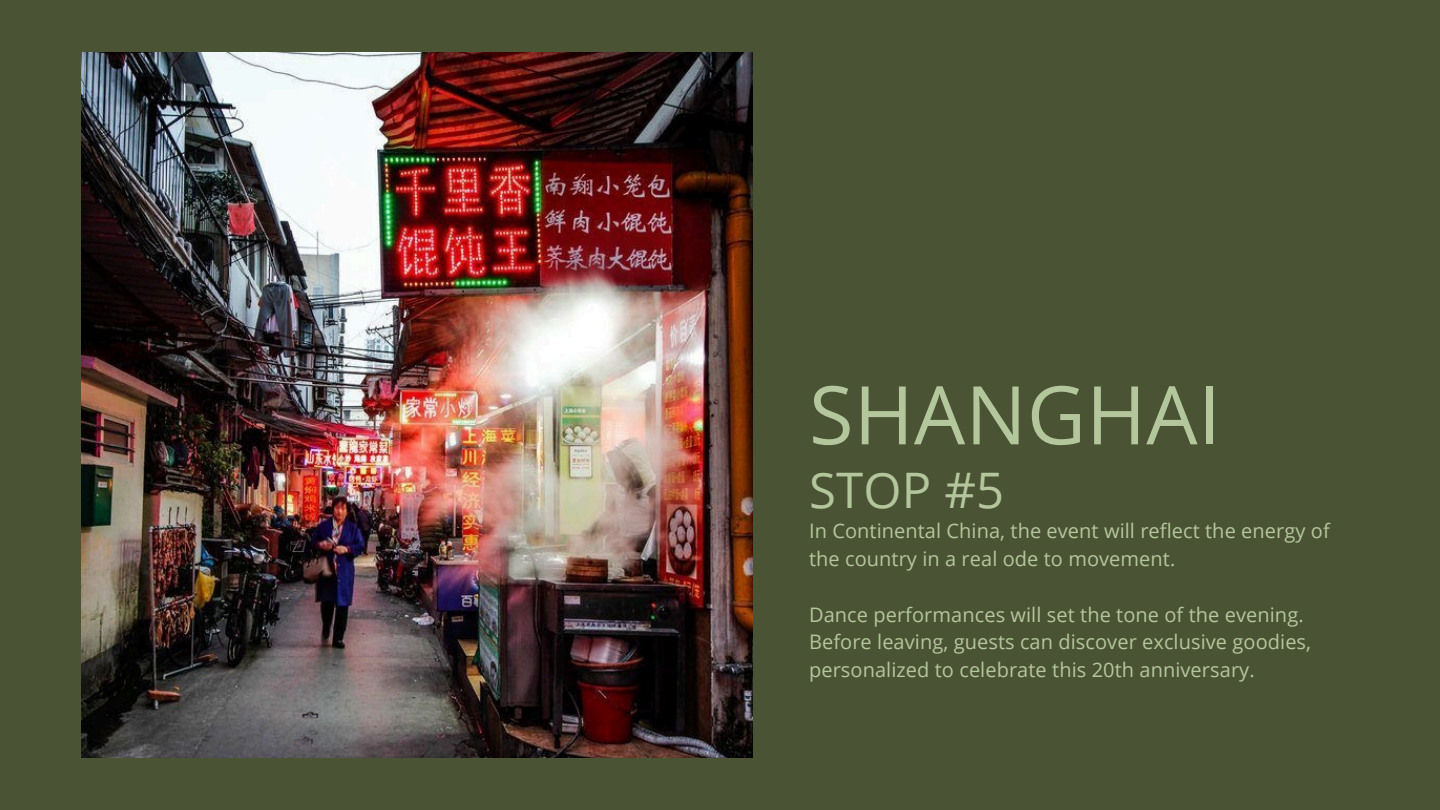
<style>
.page{position:relative;width:1440px;height:810px;background:#4b5335}
.page>*{position:absolute;margin:0;border:0;box-sizing:border-box;transform-origin:0 0}
.t1{font:81px "Open Sans";letter-spacing:.005em;color:#b4c79c}
.t2{font:49px "Open Sans";color:#b4c79c}
.t3{font:20px/27.8px "Open Sans";letter-spacing:.005em;color:#b4c79c}
</style>
<div class="page">
<img style="left:81px;top:52px;width:671px;height:705px">
<p class="t1" style="left:809px;top:358px;width:413px">SHANGHAI</p>
<p class="t2" style="left:809px;top:456px;width:197px">STOP #5</p>
<p class="t3" style="left:809px;top:517px;width:522px">In Continental China, the event will reflect the energy of the country in a real ode to movement.</p>
<h1 class="t3" style="left:809px;top:600px;width:504px">Dance performances will set the tone of the evening.<br>Before leaving, guests can discover exclusive goodies, personalized to celebrate this 20th anniversary.</h1>
</div>
